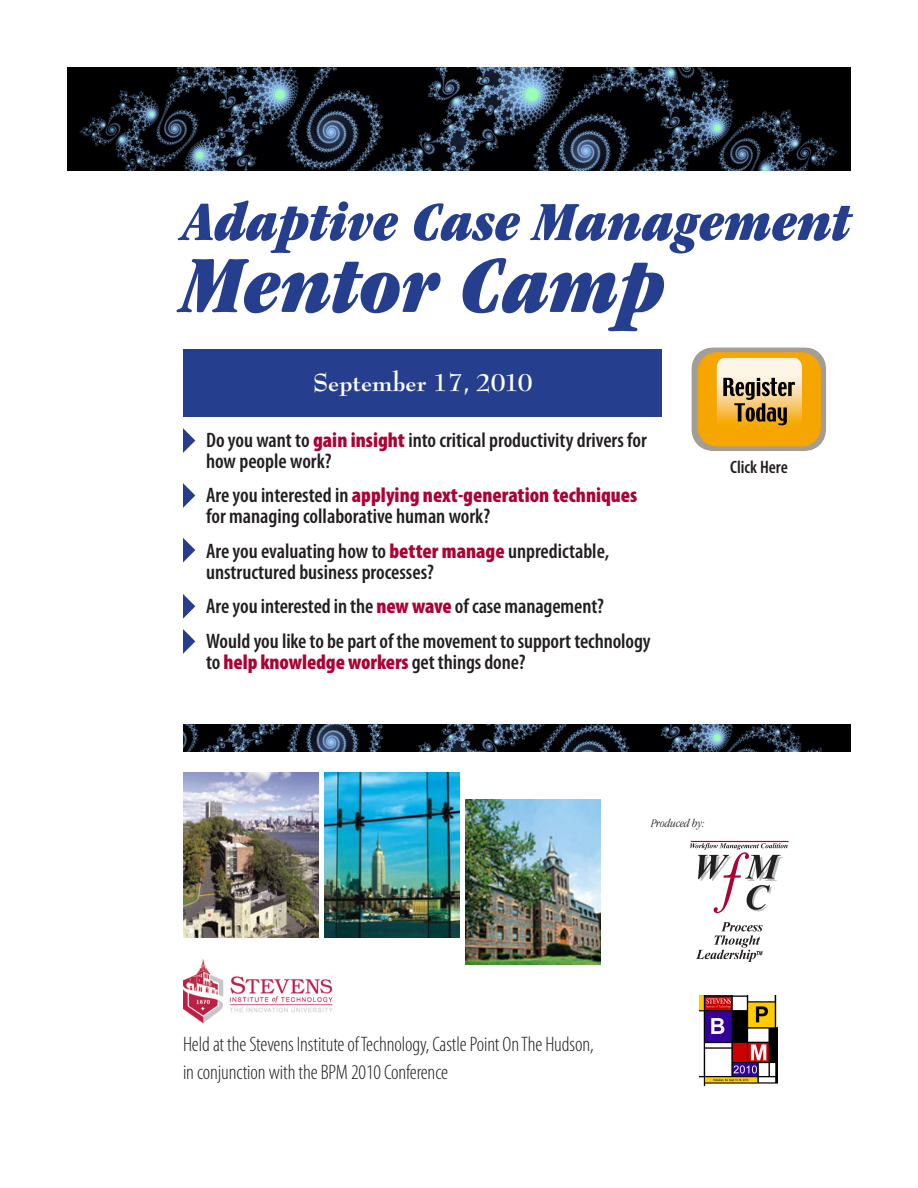
<style>
.page{position:relative;width:918px;height:1188px;background:#fff}
.page>*{position:absolute;margin:0;border:0;box-sizing:border-box;transform-origin:0 0}
.t1{font:italic ultra-condensed 84px "Garamond";color:#253f8e}
.t2{font:italic ultra-condensed 57px "Garamond";color:#253f8e}
.t3{font:700 27px "Bernhard Modern Std";color:#fff}
.t4{font:600 condensed 21px/21px "Myriad Pro";color:#231f20}
.t5{font:300 condensed 21px/28.5px "Myriad Pro";letter-spacing:-.005em;color:#231f20}
.t6{font:600 condensed 18px "Myriad Pro";color:#231f20}
.t7{font:italic 300 condensed 12px "Garamond";color:#231f20}
.s1{font-weight:900;color:#ab0333}
</style>
<div class="page">
<div style="left:183px;top:350px;width:479px;height:67px;background:#253f8e"></div>
<svg style="left:183px;top:428px;width:12px;height:25px"></svg>
<svg style="left:183px;top:483px;width:12px;height:25px"></svg>
<svg style="left:183px;top:538px;width:12px;height:24px"></svg>
<svg style="left:183px;top:629px;width:12px;height:25px"></svg>
<svg style="left:183px;top:594px;width:12px;height:25px"></svg>
<svg style="left:696px;top:922px;width:67px;height:40px"></svg>
<svg style="left:690px;top:843px;width:98px;height:70px"></svg>
<hr style="left:691px;top:841px;width:98px;height:1px;background:#ab0333">
<img style="left:699px;top:996px;width:78px;height:90px">
<img style="left:324px;top:772px;width:135px;height:165px">
<img style="left:183px;top:772px;width:135px;height:166px">
<img style="left:465px;top:800px;width:135px;height:164px">
<img style="left:68px;top:68px;width:782px;height:103px">
<img style="left:183px;top:724px;width:667px;height:28px">
<img style="left:183px;top:959px;width:150px;height:65px">
<img style="left:691px;top:347px;width:135px;height:104px">
<img style="left:723px;top:378px;width:72px;height:22px">
<p class="t2" style="left:183px;top:190px;width:670px">Adaptive Case Management</p>
<p class="t1" style="left:183px;top:238px;width:484px">Mentor Camp</p>
<p class="t3" style="left:313px;top:368px;width:221px">September 17, 2010</p>
<p class="t4" style="left:206px;top:430px;width:442px">Do you want to <span class="s1">gain insight</span> into critical productivity drivers for how people work?</p>
<p class="t4" style="left:206px;top:485px;width:433px">Are you interested in <span class="s1">applying next-generation techniques </span>for managing collaborative human work?</p>
<p class="t4" style="left:206px;top:541px;width:405px">Are you evaluating how to <span class="s1">better manage</span> unpredictable, unstructured business processes?</p>
<p class="t4" style="left:206px;top:596px;width:399px">Are you interested in the <span class="s1">new wave</span> of case management?</p>
<p class="t4" style="left:206px;top:631px;width:446px">Would you like to be part of the movement to support technology to <span class="s1">help knowledge workers</span> get things done?</p>
<p class="t6" style="left:730px;top:457px;width:59px">Click Here</p>
<p class="t7" style="left:651px;top:817px;width:55px">Produced by:</p>
<p class="t5" style="left:183px;top:1030px;width:412px">Held at the Stevens Institute of Technology, Castle Point On The Hudson, in conjunction with the BPM 2010 Conference</p>
</div>
